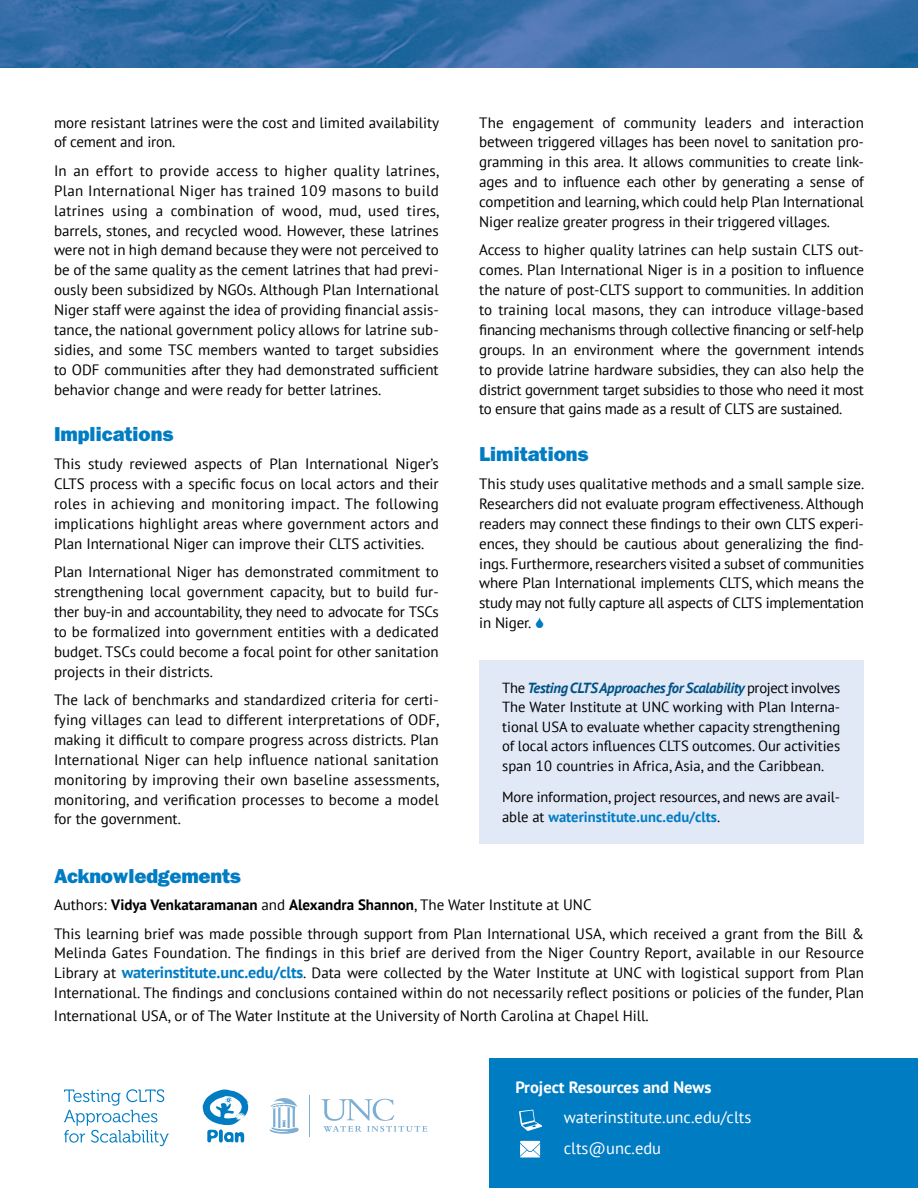
<style>
.page{position:relative;width:918px;height:1188px;background:#fff}
.page>*{position:absolute;margin:0;border:0;box-sizing:border-box;transform-origin:0 0}
.t1{font:20.25px "ITC Franklin Gothic Std Hvy";color:#007cc3}
.t2{font:16.5px/30.8px "PT Sans";color:#fff}
.t3{font:700 16.5px "PT Sans";color:#fff}
.t4{font:15px/19.8px "PT Sans";color:#000;text-align:justify}
.t5{font:14.7px/19.5px "PT Sans";letter-spacing:-.01em;color:#000;text-align:justify}
.s1{font-weight:700;font-style:italic;color:#005285}
.s2{font-weight:700;color:#007cc3}
.s3{font-weight:700}
.s4{font-weight:700;font-size:16.2px;color:#007cc3}
</style>
<div class="page">
<img style="left:0;top:0;width:918px;height:68px">
<svg style="left:64px;top:1089px;width:105px;height:57px"></svg>
<svg style="left:203px;top:1089px;width:46px;height:54px"></svg>
<hr style="left:309px;top:1095px;width:1px;height:42px;background:#7daed3">
<svg style="left:270px;top:1098px;width:29px;height:36px"></svg>
<svg style="left:321px;top:1099px;width:106px;height:33px"></svg>
<div style="left:489px;top:1058px;width:429px;height:130px;background:#007cc3"></div>
<svg style="left:520px;top:1141px;width:20px;height:16px"></svg>
<svg style="left:519px;top:1110px;width:23px;height:21px"></svg>
<div style="left:479px;top:660px;width:385px;height:184px;background:#e1e8f6"></div>
<p class="t4" style="left:54px;top:112px;width:387px">more resistant latrines were the cost and limited availability of cement and iron.</p>
<p class="t4" style="left:54px;top:160px;width:387px">In an effort to provide access to higher quality latrines, Plan International Niger has trained 109 masons to build latrines using a combination of wood, mud, used tires, barrels, stones, and recycled wood. However, these latrines were not in high demand because they were not perceived to be of the same quality as the cement latrines that had previ&shy;ously been subsidized by NGOs. Although Plan International Niger staff were against the idea of providing financial assis&shy;tance, the national government policy allows for latrine sub&shy;sidies, and some TSC members wanted to target subsidies to ODF communities after they had demonstrated sufficient behavior change and were ready for better latrines.</p>
<h1 class="t1" style="left:54px;top:422px;width:121px">Implications</h1>
<p class="t4" style="left:54px;top:454px;width:386px">This study reviewed aspects of Plan International Niger’s CLTS process with a specific focus on local actors and their roles in achieving and monitoring impact. The following implications highlight areas where government actors and Plan International Niger can improve their CLTS activities.</p>
<p class="t4" style="left:54px;top:562px;width:386px">Plan International Niger has demonstrated commitment to strengthening local government capacity, but to build fur&shy;ther buy-in and accountability, they need to advocate for TSCs to be formalized into government entities with a dedicated budget. TSCs could become a focal point for other sanitation projects in their districts.</p>
<p class="t4" style="left:54px;top:690px;width:387px">The lack of benchmarks and standardized criteria for certi&shy;fying villages can lead to different interpretations of ODF, making it difficult to compare progress across districts. Plan International Niger can help influence national sanitation monitoring by improving their own baseline assessments, monitoring, and verification processes to become a model for the government.</p>
<p class="t4" style="left:479px;top:112px;width:386px">The engagement of community leaders and interaction between triggered villages has been novel to sanitation pro&shy;gramming in this area. It allows communities to create link&shy;ages and to influence each other by generating a sense of competition and learning, which could help Plan International Niger realize greater progress in their triggered villages.</p>
<p class="t4" style="left:479px;top:240px;width:386px">Access to higher quality latrines can help sustain CLTS out&shy;comes. Plan International Niger is in a position to influence the nature of post-CLTS support to communities. In addition to training local masons, they can introduce village-based financing mechanisms through collective financing or self-help groups. In an environment where the government intends to provide latrine hardware subsidies, they can also help the district government target subsidies to those who need it most to ensure that gains made as a result of CLTS are sustained.</p>
<h1 class="t1" style="left:479px;top:442px;width:111px">Limitations</h1>
<p class="t4" style="left:479px;top:474px;width:387px">This study uses qualitative methods and a small sample size.<br>Researchers did not evaluate program effectiveness. Although readers may connect these findings to their own CLTS experi&shy;ences, they should be cautious about generalizing the find&shy;ings. Furthermore, researchers visited a subset of communities where Plan International implements CLTS, which means the study may not fully capture all aspects of CLTS implementation in Niger.</p>
<p class="t5" style="left:502px;top:677px;width:340px">The <span class="s1">Testing CLTS Approaches for Scalability</span> project involves The Water Institute at UNC working with Plan Interna&shy;tional USA to evaluate whether capacity strengthening of local actors influences CLTS outcomes. Our activities span 10 countries in Africa, Asia, and the Caribbean.</p>
<p class="t5" style="left:502px;top:787px;width:340px">More information, project resources, and news are avail&shy;able at <span class="s2">waterinstitute.unc.edu/clts</span>.</p>
<h1 class="t1" style="left:54px;top:865px;width:188px">Acknowledgements</h1>
<p class="t4" style="left:54px;top:890px;width:812px;line-height:28.5px">Authors: <span class="s3">Vidya Venkataramanan</span> and <span class="s3">Alexandra Shannon</span>, The Water Institute at UNC<br>This learning brief was made possible through support from Plan International USA, which received a grant from the Bill &amp;</p>
<p class="t4" style="left:54px;top:943px;width:812px">Melinda Gates Foundation. The findings in this brief are derived from the Niger Country Report, available in our Resource Library at <span class="s4">waterinstitute.unc.edu/clts</span>. Data were collected by the Water Institute at UNC with logistical support from Plan International. The findings and conclusions contained within do not necessarily reflect positions or policies of the funder, Plan</p>
<p class="t4" style="left:54px;top:1006px;width:596px">International USA, or of The Water Institute at the University of North Carolina at Chapel Hill.</p>
<p class="t3" style="left:515px;top:1076px;width:198px">Project Resources and News</p>
<p class="t2" style="left:564px;top:1102px;width:189px">waterinstitute.unc.edu/clts clts@unc.edu</p>
</div>
